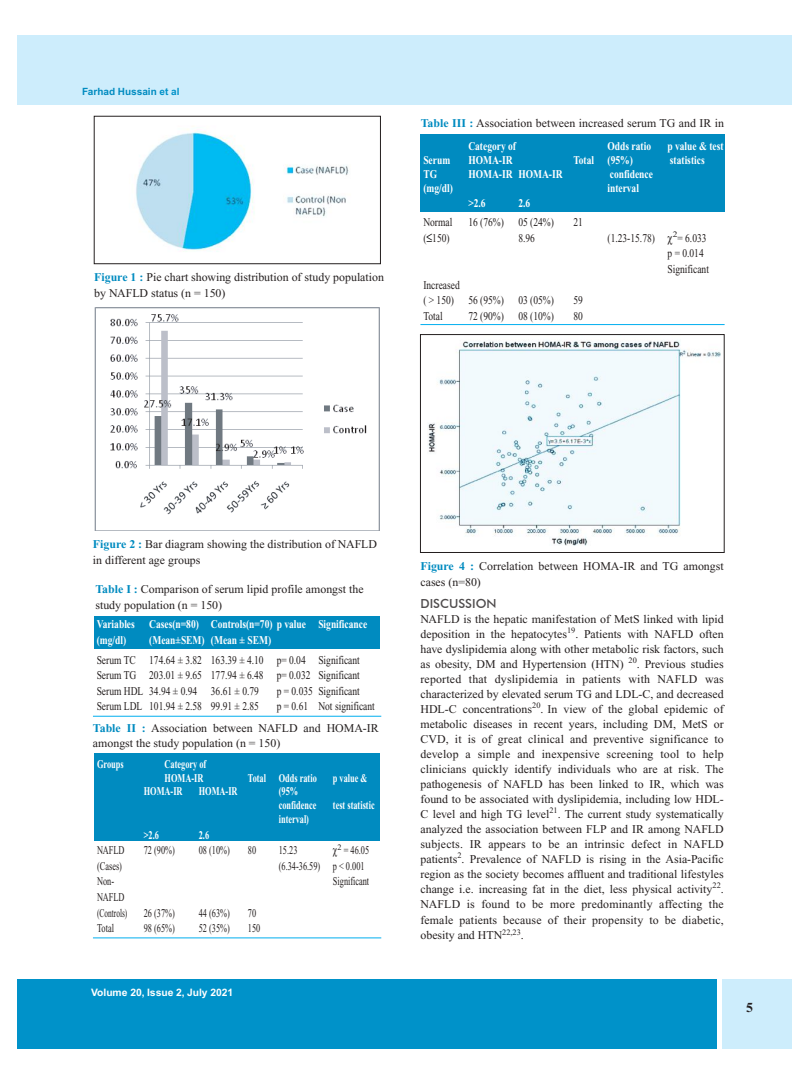
<style>
.page{position:relative;width:810px;height:1080px;background:#fff}
.page>*{position:absolute;margin:0;border:0;box-sizing:border-box;transform-origin:0 0}
.t1{font:700 13.75px "Times New Roman";color:#241f1f}
.t2{font:500 12.5px "Futura BT";color:#4f4c4d}
.t3{font:11.88px/15px "Times New Roman";color:#241f1f}
.t4{font:11.88px/15.6px "Times New Roman";color:#241f1f;text-align:justify;scale:.8 1}
.t5{font:700 11.88px/15.6px "Times New Roman";color:#fff;scale:.8 1}
.t6{font:11.88px/15.6px "Times New Roman";color:#241f1f;scale:.7 1}
.t7{font:700 11.88px/13.8px "Times New Roman";color:#fff;scale:.7 1}
.t8{font:700 10.25px "Helvetica";color:#fff}
.t9{font:700 10px "Helvetica";color:#008bc0}
.s1{color:#0092c9}
.s2{font-weight:700;color:#008bc0}
.s3{color:#000}
</style>
<div class="page">
<div style="left:420px;top:135px;width:305px;height:77px;background:#008bc0"></div>
<div style="left:94px;top:616px;width:286px;height:33px;background:#008bc0"></div>
<div style="left:94px;top:754px;width:286px;height:87px;background:#008bc0"></div>
<div style="left:18px;top:35px;width:774px;height:70px;background:#cdedfc"></div>
<div style="left:18px;top:979px;width:699px;height:69px;background:#0092c9"></div>
<div style="left:723px;top:979px;width:69px;height:69px;background:#cdedfc"></div>
<img style="left:136px;top:129px;width:213px;height:123px">
<img style="left:95px;top:308px;width:285px;height:223px">
<img style="left:428px;top:340px;width:293px;height:206px">
<div style="left:94px;top:116px;width:287px;height:148px;border:1px solid #241f1f"></div>
<div style="left:420px;top:334px;width:304px;height:219px;border:1px solid #241f1f"></div>
<hr style="left:93px;top:716px;width:288px;height:1px;background:#00aeef">
<hr style="left:93px;top:938px;width:288px;height:1px;background:#00aeef">
<hr style="left:420px;top:324px;width:305px;height:1px;background:#00aeef">
<p class="t9" style="left:82px;top:86px;width:99px">Farhad Hussain <span class="s1">et al</span></p>
<p class="t3" style="left:94px;top:270px;width:291px;line-height:15.6px"><span class="s2">Figure 1 :</span> Pie chart showing distribution of study population by NAFLD status (n = 150)</p>
<p class="t3" style="left:421px;top:115px;width:305px"><span class="s2">Table III :</span> Association between increased serum TG and IR in</p>
<p class="t5" style="left:468px;top:139px;width:61px">Category of</p>
<p class="t5" style="left:608px;top:139px;width:56px">Odds ratio</p>
<p class="t5" style="left:668px;top:139px;width:72px">p value &amp; test</p>
<p class="t5" style="left:423px;top:153px;width:35px">Serum</p>
<p class="t5" style="left:468px;top:153px;width:57px">HOMA-IR</p>
<p class="t5" style="left:573px;top:153px;width:76px">Total (95%)</p>
<p class="t5" style="left:670px;top:153px;width:45px">statistics</p>
<p class="t5" style="left:423px;top:166px;width:19px">TG</p>
<p class="t5" style="left:468px;top:166px;width:119px">HOMA-IR HOMA-IR</p>
<p class="t5" style="left:610px;top:166px;width:55px">confidence</p>
<p class="t5" style="left:423px;top:180px;width:38px">(mg/dl)</p>
<p class="t5" style="left:608px;top:180px;width:41px">interval</p>
<p class="t5" style="left:468px;top:196px;width:23px">&gt;2.6</p>
<p class="t5" style="left:518px;top:196px;width:16px">2.6</p>
<p class="t4" style="left:423px;top:214px;width:38px">Normal</p>
<p class="t4" style="left:468px;top:214px;width:109px">16 (76%) 05 (24%)</p>
<p class="t4" style="left:573px;top:214px;width:13px">21</p>
<p class="t4" style="left:423px;top:230px;width:34px">(<span class="s3">≤</span>150)</p>
<p class="t4" style="left:518px;top:230px;width:22px">8.96</p>
<p class="t4" style="left:608px;top:230px;width:61px">(1.23-15.78)</p>
<p class="t4" style="left:668px;top:230px;width:53px;text-align:center"><sup>2</sup>= 6.033 p = 0.014<br>Significant</p>
<p class="t4" style="left:423px;top:277px;width:165px">Increased<br>( &gt; 150) 56 (95%) 03 (05%)</p>
<p class="t4" style="left:573px;top:293px;width:13px">59</p>
<p class="t4" style="left:423px;top:308px;width:26px">Total</p>
<p class="t4" style="left:468px;top:308px;width:109px">72 (90%) 08 (10%)</p>
<p class="t4" style="left:573px;top:308px;width:13px">80</p>
<p class="t3" style="left:93px;top:536px;width:286px;line-height:15.6px"><span class="s2">Figure 2 :</span> Bar diagram showing the distribution of NAFLD in different age groups</p>
<p class="t3" style="left:95px;top:581px;width:270px;line-height:15.6px"><span class="s2">Table I :</span> Comparison of serum lipid profile amongst the study population (n = 150)</p>
<p class="t5" style="left:97px;top:616px;width:340px">Variables Cases(n=80) Controls(n=70) p value Significance (mg/dl)</p>
<p class="t5" style="left:149px;top:632px;width:154px">(Mean±SEM) (Mean ± SEM)</p>
<p class="t4" style="left:97px;top:652px;width:330px">Serum TC 174.64 ± 3.82 163.39 ± 4.10 p= 0.04 Significant Serum TG 203.01 ± 9.65 177.94 ± 6.48 p= 0.032 Significant Serum HDL 34.94 ± 0.94 36.61 ± 0.79</p>
<p class="t4" style="left:277px;top:683px;width:105px">p = 0.035 Significant</p>
<p class="t4" style="left:97px;top:699px;width:204px">Serum LDL 101.94 ± 2.58 99.91 ± 2.85</p>
<p class="t4" style="left:277px;top:699px;width:124px">p = 0.61 Not significant</p>
<p class="t3" style="left:93px;top:720px;width:287px"><span class="s2">Table II :</span> Association between NAFLD and HOMA-IR amongst the study population (n = 150)</p>
<p class="t7" style="left:97px;top:757px;width:40px">Groups</p>
<p class="t7" style="left:165px;top:757px;width:61px">Category of<br>HOMA-IR</p>
<p class="t7" style="left:248px;top:771px;width:100px">Total Odds ratio</p>
<p class="t7" style="left:333px;top:771px;width:51px">p value &amp;</p>
<p class="t7" style="left:144px;top:785px;width:57px">HOMA-IR</p>
<p class="t7" style="left:199px;top:785px;width:57px">HOMA-IR</p>
<p class="t7" style="left:279px;top:785px;width:55px">(95% confidence</p>
<p class="t7" style="left:144px;top:828px;width:23px">&gt;2.6</p>
<p class="t7" style="left:199px;top:828px;width:16px">2.6</p>
<p class="t7" style="left:279px;top:812px;width:45px">interval)</p>
<p class="t7" style="left:333px;top:798px;width:61px">test statistic</p>
<p class="t6" style="left:97px;top:843px;width:41px">NAFLD</p>
<p class="t6" style="left:144px;top:843px;width:46px">72 (90%)</p>
<p class="t6" style="left:199px;top:843px;width:46px">08 (10%)</p>
<p class="t6" style="left:248px;top:843px;width:13px">80</p>
<p class="t6" style="left:279px;top:843px;width:28px">15.23</p>
<p class="t6" style="left:338px;top:843px;width:47px"><sup>2</sup> = 46.05</p>
<p class="t6" style="left:97px;top:858px;width:37px">(Cases)</p>
<p class="t6" style="left:279px;top:858px;width:124px">(6.34-36.59) p &lt; 0.001</p>
<p class="t6" style="left:97px;top:874px;width:26px">Non-</p>
<p class="t6" style="left:333px;top:874px;width:53px">Significant</p>
<p class="t6" style="left:97px;top:889px;width:45px">NAFLD (Controls)</p>
<p class="t6" style="left:144px;top:905px;width:46px">26 (37%)</p>
<p class="t6" style="left:199px;top:905px;width:46px">44 (63%)</p>
<p class="t6" style="left:248px;top:905px;width:13px">70</p>
<p class="t6" style="left:97px;top:921px;width:26px">Total</p>
<p class="t6" style="left:144px;top:921px;width:46px">98 (65%)</p>
<p class="t6" style="left:199px;top:921px;width:46px">52 (35%)</p>
<p class="t6" style="left:248px;top:921px;width:19px">150</p>
<p class="t8" style="left:91px;top:986px;width:143px">Volume 20, Issue 2, July 2021</p>
<p class="t3" style="left:420px;top:559px;width:305px;line-height:15.6px"><span class="s2">Figure 4 :</span> Correlation between HOMA-IR and TG amongst cases (n=80)</p>
<p class="t2" style="left:420px;top:596px;width:78px">DISCUSSION</p>
<p class="t3" style="left:420px;top:612px;width:305px;text-align:justify">NAFLD is the hepatic manifestation of MetS linked with lipid deposition in the hepatocytes<sup>19</sup>. Patients with NAFLD often have dyslipidemia along with other metabolic risk factors, such as obesity, DM and Hypertension (HTN) <sup>20</sup>. Previous studies reported that dyslipidemia in patients with NAFLD was characterized by elevated serum TG and LDL-C, and decreased HDL-C concentrations<sup>20</sup>. In view of the global epidemic of metabolic diseases in recent years, including DM, MetS or CVD, it is of great clinical and preventive significance to develop a simple and inexpensive screening tool to help clinicians quickly identify individuals who are at risk. The pathogenesis of NAFLD has been linked to IR, which was found to be associated with dyslipidemia, including low HDL-C level and high TG level<sup>21</sup>. The current study systematically analyzed the association between FLP and IR among NAFLD subjects. IR appears to be an intrinsic defect in NAFLD patients<sup>2</sup>. Prevalence of NAFLD is rising in the Asia-Pacific region as the society becomes affluent and traditional lifestyles change i.e. increasing fat in the diet, less physical activity<sup>22</sup>.<br>NAFLD is found to be more predominantly affecting the female patients because of their propensity to be diabetic, obesity and HTN<sup>22,23</sup>.</p>
<p class="t1" style="left:746px;top:1000px;width:8px">5</p>
</div>
